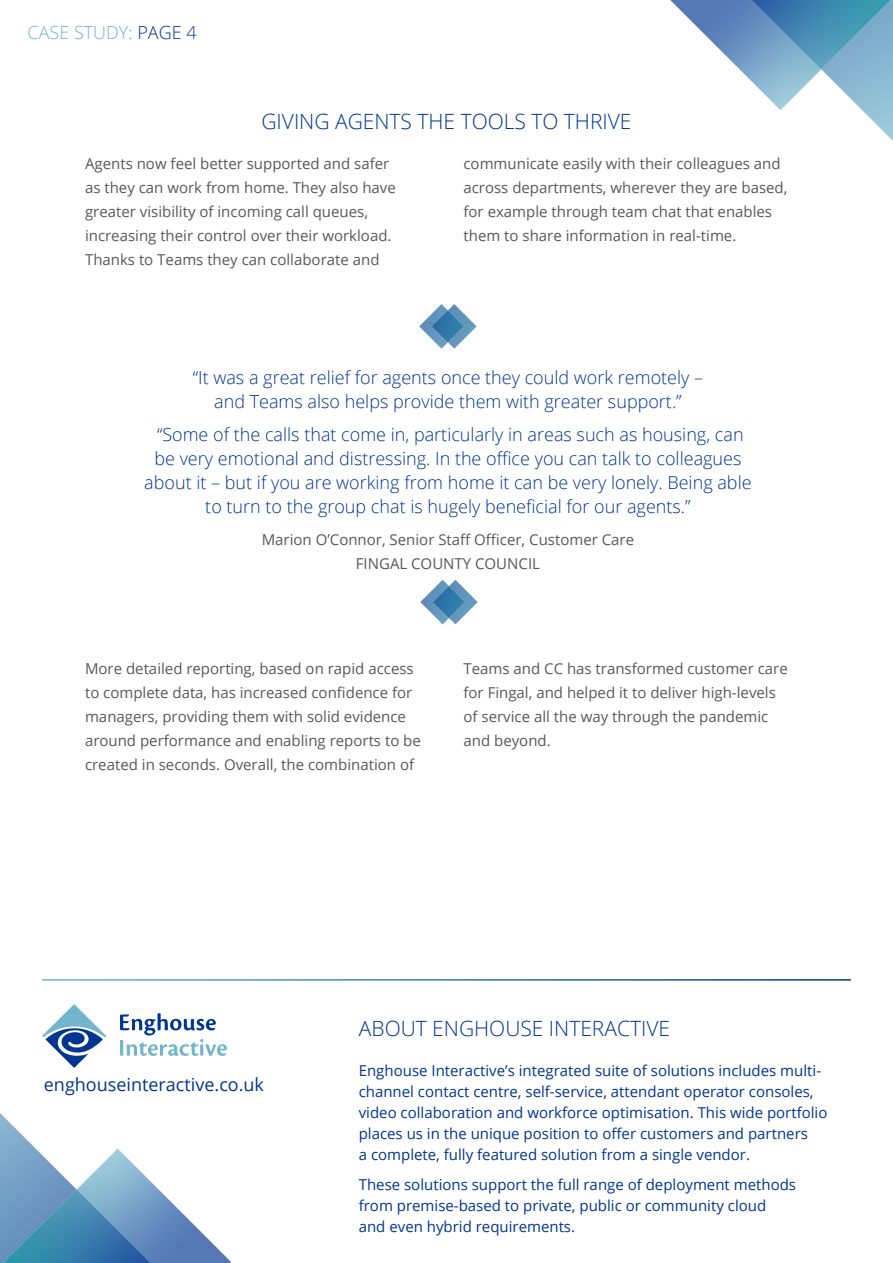
<style>
.page{position:relative;width:893px;height:1263px;background:#fff}
.page>*{position:absolute;margin:0;border:0;box-sizing:border-box;transform-origin:0 0}
.t1{font:300 21px "Open Sans";color:#003591}
.t2{font:300 18px/24px "Open Sans";color:#003591;text-align:center}
.t3{font:18px "Open Sans";color:#003591}
.t4{font:300 18px "Open Sans";color:#72b5cc}
.t5{font:15px/24px "Open Sans";color:#57585a}
.t6{font:15px/21px "Open Sans";color:#003591}
.s1{color:#003591}
</style>
<div class="page">
<svg style="left:670px;top:0;width:223px;height:141px"></svg>
<svg style="left:0;top:1004px;width:231px;height:259px"></svg>
<svg style="left:419px;top:304px;width:58px;height:45px"></svg>
<svg style="left:420px;top:580px;width:58px;height:44px"></svg>
<p class="t4" style="left:28px;top:20px;width:170px">CASE STUDY: <span class="s1">PAGE 4</span></p>
<p class="t1" style="left:261px;top:107px;width:372px">GIVING AGENTS THE TOOLS TO THRIVE</p>
<p class="t5" style="left:85px;top:151px;width:312px">Agents now feel better supported and safer as they can work from home. They also have greater visibility of incoming call queues, increasing their control over their workload.<br>Thanks to Teams they can collaborate and</p>
<p class="t5" style="left:463px;top:151px;width:325px">communicate easily with their colleagues and across departments, wherever they are based, for example through team chat that enables them to share information in real-time.</p>
<p class="t2" style="left:193px;top:365px;width:512px">“It was a great relief for agents once they could work remotely – and Teams also helps provide them with greater support.”</p>
<p class="t2" style="left:144px;top:422px;width:609px">“Some of the calls that come in, particularly in areas such as housing, can be very emotional and distressing. In the office you can talk to colleagues about it – but if you are working from home it can be very lonely. Being able to turn to the group chat is hugely beneficial for our agents.”</p>
<p class="t5" style="left:262px;top:527px;width:374px;text-align:center">Marion O’Connor, Senior Staff Officer, Customer Care<br>FINGAL COUNTY COUNCIL</p>
<p class="t5" style="left:85px;top:656px;width:337px">More detailed reporting, based on rapid access to complete data, has increased confidence for managers, providing them with solid evidence around performance and enabling reports to be created in seconds. Overall, the combination of</p>
<p class="t5" style="left:463px;top:656px;width:326px">Teams and CC has transformed customer care for Fingal, and helped it to deliver high-levels of service all the way through the pandemic and beyond.</p>
<p class="t3" style="left:44px;top:1072px;width:222px">enghouseinteractive.co.uk</p>
<p class="t1" style="left:359px;top:1014px;width:313px">ABOUT ENGHOUSE INTERACTIVE</p>
<p class="t6" style="left:359px;top:1060px;width:470px">Enghouse Interactive’s integrated suite of solutions includes multi&shy;channel contact centre, self-service, attendant operator consoles, video collaboration and workforce optimisation. This wide portfolio places us in the unique position to offer customers and partners<br>a complete, fully featured solution from a single vendor.</p>
<p class="t6" style="left:359px;top:1173px;width:439px">These solutions support the full range of deployment methods from premise-based to private, public or community cloud and even hybrid requirements.</p>
</div>
